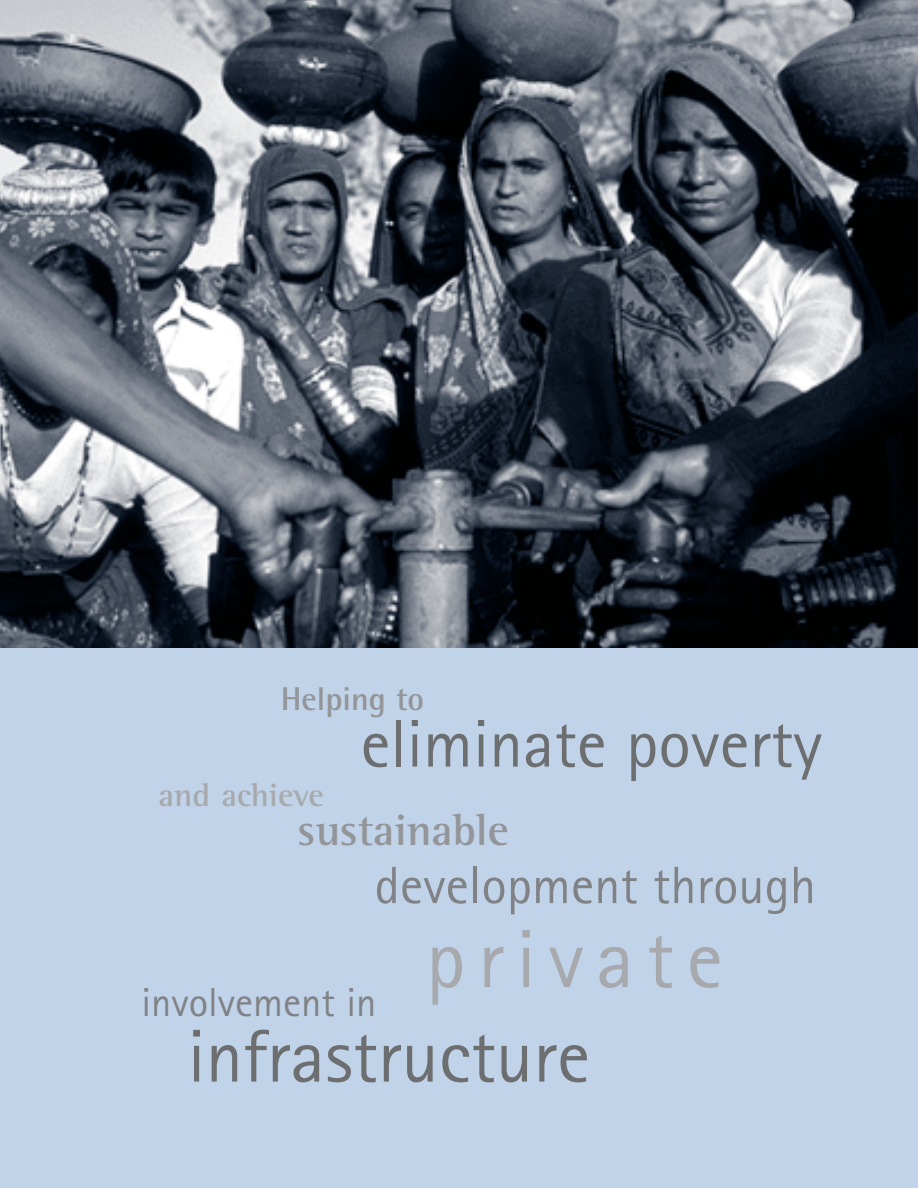
<style>
.page{position:relative;width:918px;height:1188px;background:#c0d3e9}
.page>*{position:absolute;margin:0;border:0;box-sizing:border-box;transform-origin:0 0}
.t1{font:82.5px "Agfa Rotis Sans Serif";letter-spacing:.15em;color:#a7a9ac}
.t2{font:75px "Agfa Rotis Sans Serif";color:#6c6e70}
.t3{font:67.5px "Agfa Rotis Sans Serif";color:#6c6e70}
.t4{font:52.5px "Agfa Rotis Sans Serif";color:#808285}
.t5{font:700 45px "Agfa Rotis Semi Serif";color:#939598}
.t6{font:40.5px "Agfa Rotis Sans Serif";color:#808285}
.t7{font:700 33px "Agfa Rotis Semi Serif";color:#a7a9ac}
.t8{font:700 33px "Agfa Rotis Semisans";color:#939598}
</style>
<div class="page">
<img style="left:0;top:0;width:918px;height:648px">
<p class="t8" style="left:281px;top:686px;width:145px">Helping to</p>
<p class="t3" style="left:361px;top:719px;width:463px">eliminate poverty</p>
<p class="t7" style="left:159px;top:783px;width:166px">and achieve</p>
<p class="t5" style="left:297px;top:813px;width:213px">sustainable</p>
<p class="t4" style="left:375px;top:866px;width:443px">development through</p>
<h1 class="t1" style="left:426px;top:928px;width:299px">private</h1>
<p class="t6" style="left:141px;top:987px;width:236px">involvement in</p>
<h2 class="t2" style="left:188px;top:1028px;width:404px">infrastructure</h2>
</div>
